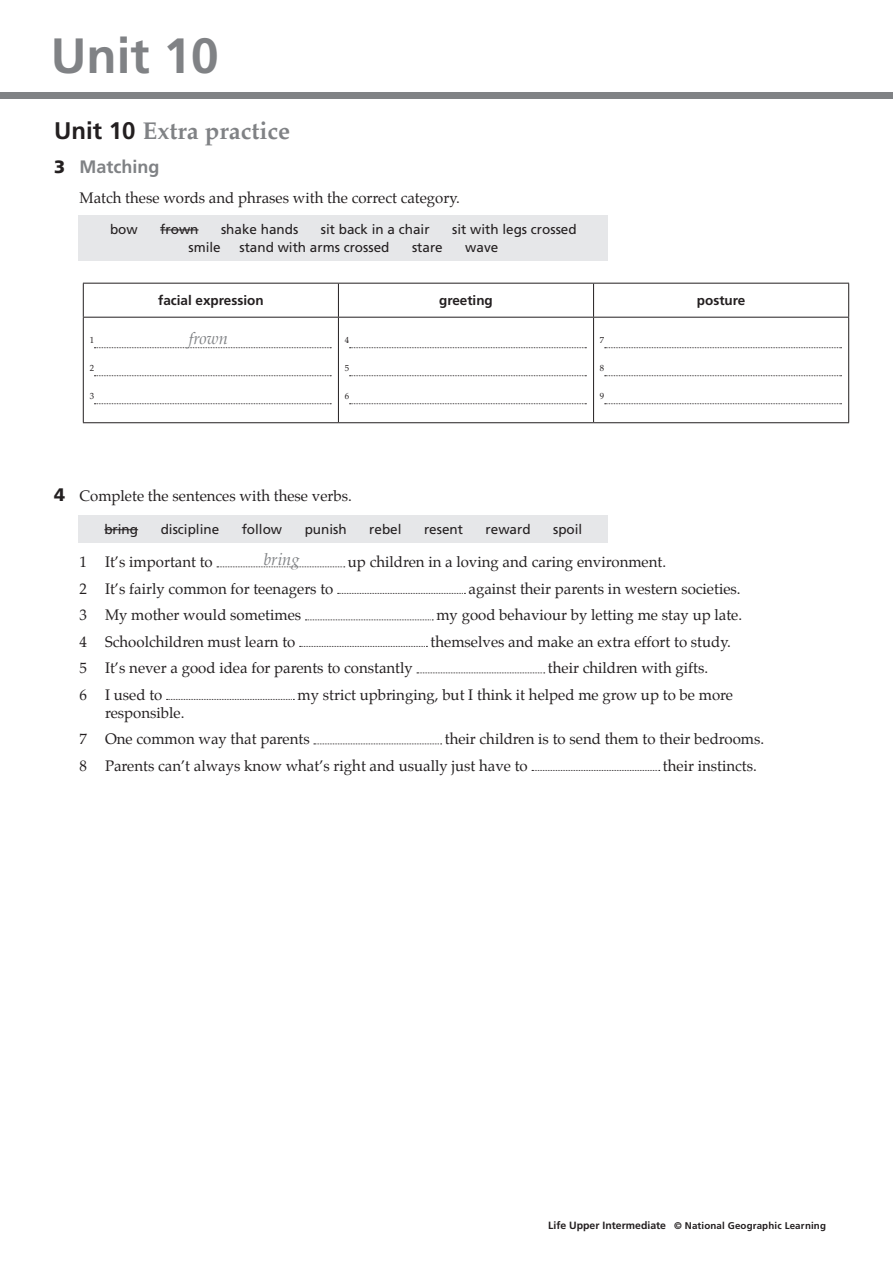
<style>
.page{position:relative;width:893px;height:1263px;background:#fff}
.page>*{position:absolute;margin:0;border:0;box-sizing:border-box;transform-origin:0 0}
.t1{font:700 49.5px "Frutiger LT Std";color:#808285}
.t2{font:700 24px "Palatino";color:#808285}
.t3{font:700 18px "Frutiger LT Std";color:#808285}
.t4{font:italic 16.5px "Palatino";color:#808285}
.t5{font:15px/26.5px "Palatino";color:#231f20}
.t6{font:13.5px "Frutiger LT Std";color:#231f20}
.t7{font:700 13.5px "Frutiger LT Std";color:#231f20}
.t8{font:700 9.75px "Frutiger LT Std";letter-spacing:.015em;color:#231f20}
.t9{font:8.7px "Palatino";color:#231f20}
.s1{font-family:"Frutiger LT Std";color:#231f20}
.s2{font-family:"Frutiger";font-weight:900;color:#231f20}
.s3{font-family:"Frutiger";font-weight:900;font-size:18px}
.s4{font-size:10.5px}
</style>
<div class="page">
<div style="left:0;top:93px;width:893px;height:6px;background:#808285"></div>
<div style="left:79px;top:216px;width:529px;height:45px;background:#e6e7e9"></div>
<hr style="left:160px;top:230px;width:39px;height:1px;background:#231f20">
<hr style="left:83px;top:283px;width:255px;height:1px;background:#231f20">
<hr style="left:83px;top:284px;width:1px;height:33px;background:#231f20">
<hr style="left:338px;top:283px;width:256px;height:1px;background:#231f20">
<hr style="left:338px;top:284px;width:1px;height:33px;background:#231f20">
<hr style="left:594px;top:283px;width:255px;height:1px;background:#231f20">
<hr style="left:593px;top:284px;width:1px;height:33px;background:#231f20">
<hr style="left:848px;top:284px;width:1px;height:33px;background:#231f20">
<hr style="left:83px;top:317px;width:255px;height:1px;background:#231f20">
<hr style="left:83px;top:318px;width:1px;height:104px;background:#231f20">
<hr style="left:338px;top:317px;width:256px;height:1px;background:#231f20">
<hr style="left:338px;top:318px;width:1px;height:104px;background:#231f20">
<hr style="left:594px;top:317px;width:255px;height:1px;background:#231f20">
<hr style="left:593px;top:318px;width:1px;height:104px;background:#231f20">
<hr style="left:848px;top:318px;width:1px;height:104px;background:#231f20">
<hr style="left:83px;top:422px;width:255px;height:1px;background:#231f20">
<hr style="left:338px;top:422px;width:256px;height:1px;background:#231f20">
<hr style="left:594px;top:422px;width:255px;height:1px;background:#231f20">
<svg style="left:94px;top:347px;width:237px;height:1px"></svg>
<svg style="left:94px;top:375px;width:237px;height:1px"></svg>
<svg style="left:94px;top:403px;width:237px;height:1px"></svg>
<svg style="left:350px;top:347px;width:236px;height:1px"></svg>
<svg style="left:350px;top:375px;width:236px;height:1px"></svg>
<svg style="left:350px;top:403px;width:236px;height:1px"></svg>
<svg style="left:605px;top:347px;width:236px;height:1px"></svg>
<svg style="left:605px;top:375px;width:236px;height:1px"></svg>
<svg style="left:605px;top:403px;width:236px;height:1px"></svg>
<svg style="left:217px;top:566px;width:128px;height:1px"></svg>
<svg style="left:338px;top:593px;width:127px;height:1px"></svg>
<svg style="left:305px;top:619px;width:128px;height:1px"></svg>
<svg style="left:300px;top:646px;width:127px;height:1px"></svg>
<svg style="left:417px;top:672px;width:128px;height:1px"></svg>
<svg style="left:167px;top:699px;width:127px;height:1px"></svg>
<svg style="left:314px;top:743px;width:128px;height:1px"></svg>
<svg style="left:532px;top:770px;width:128px;height:1px"></svg>
<div style="left:79px;top:516px;width:529px;height:27px;background:#e6e7e9"></div>
<hr style="left:104px;top:529px;width:34px;height:1px;background:#231f20">
<h1 class="t1" style="left:51px;top:27px;width:169px">Unit 10</h1>
<h2 class="t2" style="left:54px;top:110px;width:237px"><span class="s1">Unit 10</span> Extra practice</h2>
<p class="t3" style="left:54px;top:156px;width:107px"><span class="s2">3</span> Matching</p>
<p class="t5" style="left:80px;top:185px;width:382px">Match these words and phrases with the correct category.</p>
<p class="t6" style="left:110px;top:222px;width:29px">bow</p>
<p class="t6" style="left:160px;top:222px;width:40px">frown</p>
<p class="t6" style="left:221px;top:222px;width:79px">shake hands</p>
<p class="t6" style="left:321px;top:222px;width:110px">sit back in a chair</p>
<p class="t6" style="left:452px;top:222px;width:126px">sit with legs crossed</p>
<p class="t6" style="left:188px;top:240px;width:34px">smile</p>
<p class="t6" style="left:239px;top:240px;width:152px">stand with arms crossed</p>
<p class="t6" style="left:412px;top:240px;width:32px">stare</p>
<p class="t6" style="left:465px;top:240px;width:35px">wave</p>
<p class="t9" style="left:90px;top:333px;width:6px">1</p>
<p class="t9" style="left:90px;top:361px;width:6px">2</p>
<p class="t9" style="left:90px;top:389px;width:6px">3</p>
<p class="t7" style="left:158px;top:293px;width:107px">facial expression</p>
<p class="t7" style="left:439px;top:293px;width:55px">greeting</p>
<p class="t7" style="left:697px;top:293px;width:50px">posture</p>
<p class="t4" style="left:189px;top:325px;width:41px">frown</p>
<p class="t9" style="left:345px;top:333px;width:6px">4</p>
<p class="t9" style="left:345px;top:361px;width:6px">5</p>
<p class="t9" style="left:345px;top:389px;width:6px">6</p>
<p class="t9" style="left:600px;top:333px;width:6px">7</p>
<p class="t9" style="left:600px;top:361px;width:6px">8</p>
<p class="t9" style="left:600px;top:389px;width:6px">9</p>
<p class="t5" style="left:54px;top:483px;width:299px"><span class="s3">4</span> Complete the sentences with these verbs.</p>
<p class="t6" style="left:104px;top:522px;width:35px">bring</p>
<p class="t6" style="left:161px;top:522px;width:60px">discipline</p>
<p class="t6" style="left:242px;top:522px;width:42px">follow</p>
<p class="t6" style="left:305px;top:522px;width:43px">punish</p>
<p class="t6" style="left:369px;top:522px;width:34px">rebel</p>
<p class="t6" style="left:424px;top:522px;width:41px">resent</p>
<p class="t6" style="left:486px;top:522px;width:47px">reward</p>
<p class="t6" style="left:553px;top:522px;width:31px">spoil</p>
<p class="t4" style="left:264px;top:547px;width:38px">bring</p>
<p class="t5" style="left:80px;top:549px;width:135px">1 It’s important to</p>
<p class="t5" style="left:348px;top:549px;width:320px">up children in a loving and caring environment.</p>
<p class="t5" style="left:80px;top:575px;width:255px">2 It’s fairly common for teenagers to</p>
<p class="t5" style="left:469px;top:575px;width:274px">against their parents in western societies.</p>
<p class="t5" style="left:80px;top:602px;width:223px">3 My mother would sometimes</p>
<p class="t5" style="left:436px;top:602px;width:307px">my good behaviour by letting me stay up late.</p>
<p class="t5" style="left:80px;top:628px;width:217px">4 Schoolchildren must learn to</p>
<p class="t5" style="left:431px;top:628px;width:302px">themselves and make an extra effort to study.</p>
<p class="t5" style="left:80px;top:655px;width:335px">5 It’s never a good idea for parents to constantly</p>
<p class="t5" style="left:548px;top:655px;width:162px">their children with gifts.</p>
<p class="t5" style="left:80px;top:681px;width:84px">6 I used to</p>
<p class="t5" style="left:297px;top:681px;width:437px">my strict upbringing, but I think it helped me grow up to be more</p>
<p class="t5" style="left:80px;top:699px;width:232px;text-indent:26px">responsible.<br>7 One common way that parents</p>
<p class="t5" style="left:80px;top:726px;width:686px;text-indent:365px">their children is to send them to their bedrooms.<br>8 Parents can’t always know what’s right and usually just have to</p>
<p class="t5" style="left:663px;top:752px;width:95px">their instincts.</p>
<p class="t8" style="left:548px;top:1220px;width:279px"><span class="s4">Life Upper Intermediate</span> © National Geographic Learning</p>
</div>
